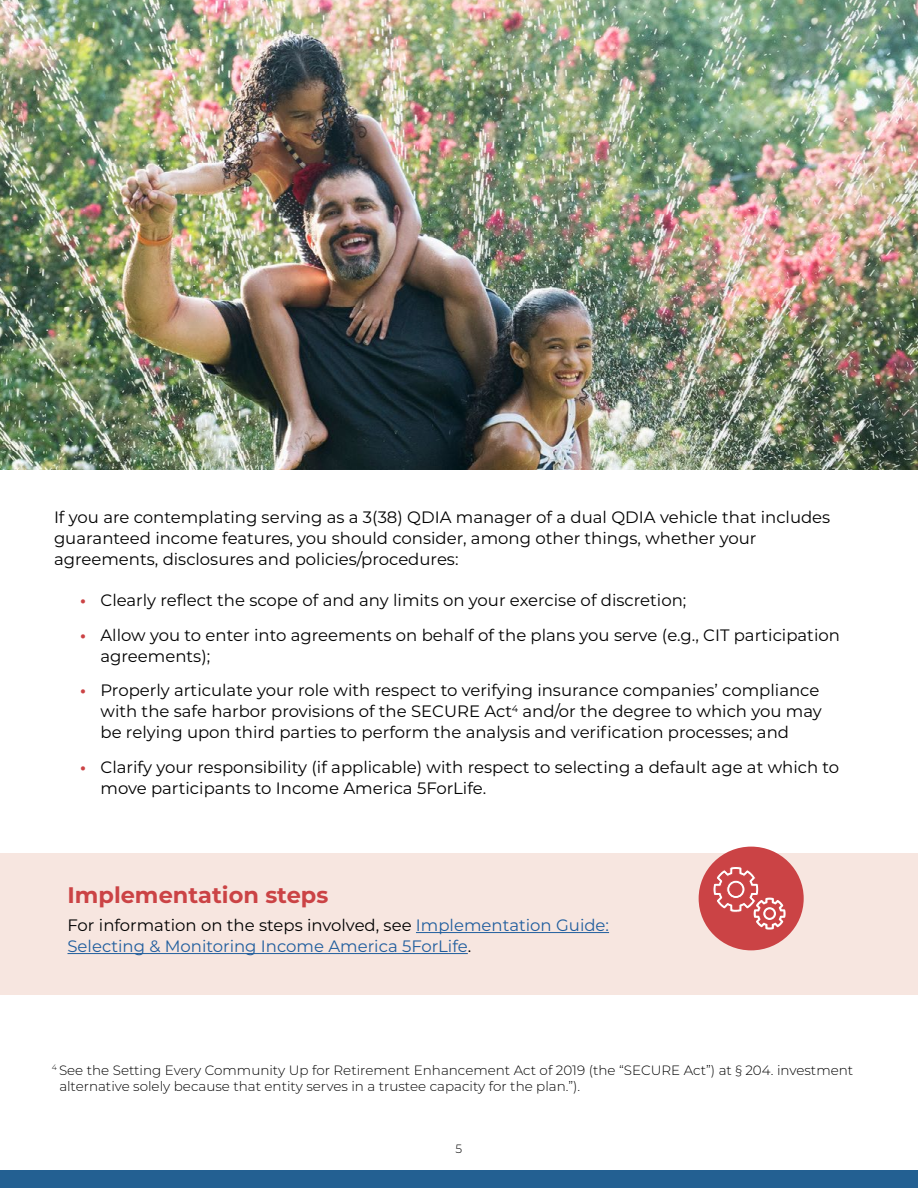
<style>
.page{position:relative;width:918px;height:1188px;background:#fff}
.page>*{position:absolute;margin:0;border:0;box-sizing:border-box;transform-origin:0 0}
.Red_headers{font:700 22.5px "Montserrat";color:#cb4345}
.Main_Body{font:16.5px/21px "Montserrat";color:#000}
.Main_Body-2{font:16.5px/21px "Montserrat";color:#215e9e}
.footnotes{font:300 13.5px/16.2px "Montserrat";color:#000}
.t1{font:300 12px "Montserrat";color:#000}
.s1{font-weight:700;color:#cb4345}
.s2{color:#000}
</style>
<div class="page">
<img style="left:0;top:0;width:918px;height:470px">
<div style="left:0;top:1171px;width:918px;height:17px;background:#236092"></div>
<div style="left:0;top:853px;width:918px;height:142px;background:#f7e6e0"></div>
<hr style="left:416px;top:932px;width:193px;height:1px;background:#215e9e">
<hr style="left:68px;top:953px;width:400px;height:1px;background:#215e9e">
<div style="left:699px;top:847px;width:105px;height:103px;background:#cb4345;border-radius:50%"></div>
<svg style="left:713px;top:866px;width:73px;height:64px"></svg>
<p class="Main_Body" style="left:54px;top:506px;width:778px">If you are contemplating serving as a 3(38) QDIA manager of a dual QDIA vehicle that includes guaranteed income features, you should consider, among other things, whether your agreements, disclosures and policies/procedures:</p>
<p class="Main_Body" style="left:80px;top:589px;width:608px"><span class="s1">•</span> Clearly reflect the scope of and any limits on your exercise of discretion;</p>
<p class="Main_Body" style="left:100px;top:624px;width:741px;text-indent:-20px"><span class="s1">•</span> Allow you to enter into agreements on behalf of the plans you serve (e.g., CIT participation agreements);</p>
<p class="Main_Body" style="left:100px;top:679px;width:723px;text-indent:-20px"><span class="s1">•</span> Properly articulate your role with respect to verifying insurance companies’ compliance with the safe harbor provisions of the SECURE Act<sup>4</sup> and/or the degree to which you may be relying upon third parties to perform the analysis and verification processes; and</p>
<p class="Main_Body" style="left:100px;top:756px;width:740px;text-indent:-20px"><span class="s1">•</span> Clarify your responsibility (if applicable) with respect to selecting a default age at which to move participants to Income America 5ForLife.</p>
<p class="Red_headers" style="left:68px;top:879px;width:262px">Implementation steps</p>
<p class="Main_Body-2" style="left:68px;top:914px;width:543px"><span class="s2">For information on the steps involved, see</span> Implementation Guide:<br>Selecting &amp; Monitoring Income America 5ForLife<span class="s2">.</span></p>
<p class="footnotes" style="left:59px;top:1062px;width:795px;text-indent:-8px"><sup>4</sup> See the Setting Every Community Up for Retirement Enhancement Act of 2019 (the “SECURE Act”) at § 204. investment alternative solely because that entity serves in a trustee capacity for the plan.”).</p>
<p class="t1" style="left:456px;top:1141px;width:8px">5</p>
</div>
